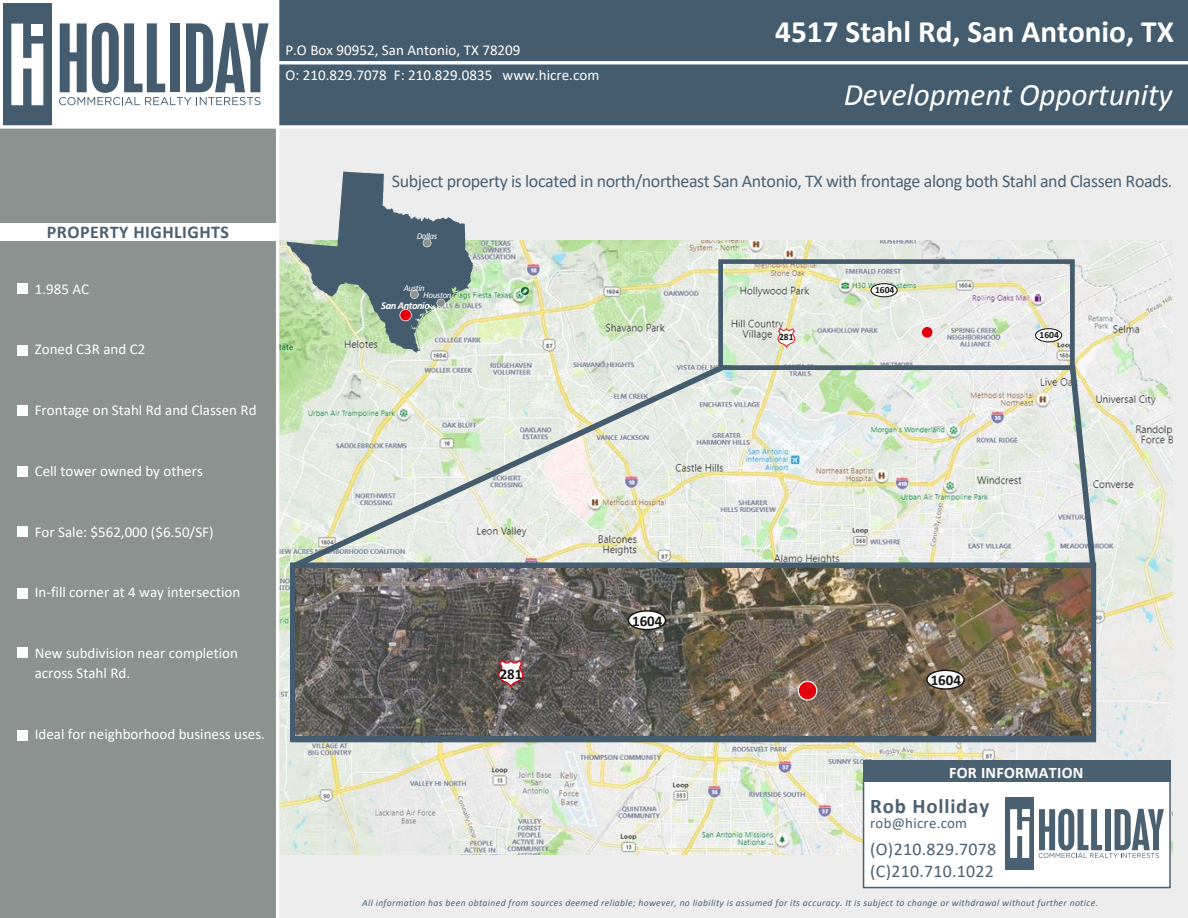
<style>
.page{position:relative;width:1188px;height:918px;background:#fff}
.page>*{position:absolute;margin:0;border:0;box-sizing:border-box;transform-origin:0 0}
.t1{font:700 31.2px "Calibri";color:#fff}
.t2{font:italic 31.2px "Calibri";color:#fff}
.t3{font:700 20.85px "Calibri";letter-spacing:.04em;color:#4b6172}
.t4{font:18px "Calibri";letter-spacing:-.025em;color:#4b6172}
.t5{font:700 18px "Calibri";letter-spacing:.025em;color:#4b6172}
.t6{font:17.85px/22.4px "Calibri";letter-spacing:.015em;color:#4b6172}
.t7{font:700 16.05px "Calibri";letter-spacing:.02em;color:#fff}
.t8{font:15px/20.2px "Calibri";color:#fff}
.t9{font:700 15px "Calibri";color:#171615}
.t10{font:14.85px "Calibri";letter-spacing:.02em;color:#4b6172}
.t11{font:italic 700 10.5px "Calibri";letter-spacing:-.04em;color:#fff}
.t12{font:italic 9.6px "Calibri";letter-spacing:.035em;color:#4b6172}
.t13{font:700 9.6px "Calibri";color:#171615}
.t14{font:italic 9px/7.1px "Calibri";letter-spacing:-.04em;color:#fff}
</style>
<div class="page">
<div style="left:276px;top:0;width:912px;height:125px;background:#445c6e"></div>
<div style="left:278px;top:127px;width:910px;height:791px;background:#ededed"></div>
<img style="left:279px;top:241px;width:894px;height:614px">
<div style="left:290px;top:571px;width:806px;height:171px;background:#445c6e"></div>
<img style="left:296px;top:571px;width:794px;height:165px">
<div style="left:0;top:127px;width:278px;height:791px;background:#8c9290"></div>
<div style="left:0;top:223px;width:278px;height:18px;background:#fff"></div>
<div style="left:3px;top:4px;width:49px;height:122px;background:#445c6e"></div>
<svg style="left:11px;top:24px;width:32px;height:81px"></svg>
<div style="left:32px;top:24px;width:11px;height:11px;background:#fff"></div>
<svg style="left:59px;top:23px;width:210px;height:82px"></svg>
<hr style="left:271px;top:61px;width:917px;height:3px;background:#fff">
<svg style="left:0;top:125px;width:1188px;height:4px;fill:#fff"></svg>
<div style="left:17px;top:283px;width:11px;height:11px;background:#fff"></div>
<hr style="left:276px;top:0;width:3px;height:918px;background:#fff">
<svg style="left:287px;top:172px;width:186px;height:181px"></svg>
<div style="left:864px;top:779px;width:306px;height:109px;background:#fff"></div>
<div style="left:863px;top:778px;width:308px;height:110px;border:1px solid #4b6172"></div>
<div style="left:1005px;top:797px;width:29px;height:73px;background:#4b6172"></div>
<svg style="left:1010px;top:809px;width:19px;height:49px"></svg>
<div style="left:1022px;top:809px;width:7px;height:7px;background:#fff"></div>
<svg style="left:1039px;top:809px;width:125px;height:49px"></svg>
<div style="left:863px;top:761px;width:308px;height:21px;background:#4b6172"></div>
<svg style="left:498px;top:660px;width:25px;height:28px"></svg>
<svg style="left:628px;top:610px;width:38px;height:20px"></svg>
<svg style="left:926px;top:670px;width:39px;height:20px"></svg>
<svg style="left:798px;top:681px;width:19px;height:20px"></svg>
<svg style="left:289px;top:360px;width:440px;height:212px"></svg>
<img style="left:718px;top:259px;width:381px;height:312px">
<div style="left:17px;top:345px;width:11px;height:11px;background:#fff"></div>
<div style="left:17px;top:405px;width:11px;height:11px;background:#fff"></div>
<div style="left:17px;top:466px;width:11px;height:11px;background:#fff"></div>
<div style="left:17px;top:526px;width:11px;height:10px;background:#fff"></div>
<div style="left:17px;top:588px;width:11px;height:10px;background:#fff"></div>
<div style="left:17px;top:647px;width:11px;height:10px;background:#fff"></div>
<div style="left:17px;top:731px;width:11px;height:10px;background:#fff"></div>
<p class="t8" style="left:285px;top:39px;width:316px;line-height:24.8px">P.O Box 90952, San Antonio, TX 78209<br>O: 210.829.7078 F: 210.829.0835 www.hicre.com</p>
<h1 class="t1" style="left:775px;top:18px;width:400px">4517 Stahl Rd, San Antonio, TX</h1>
<h1 class="t2" style="left:844px;top:82px;width:330px">Development Opportunity</h1>
<p class="t5" style="left:47px;top:225px;width:184px">PROPERTY HIGHLIGHTS</p>
<p class="t8" style="left:35px;top:280px;width:56px">1.985 AC</p>
<p class="t8" style="left:35px;top:341px;width:112px">Zoned C3R and C2</p>
<p class="t8" style="left:35px;top:401px;width:223px">Frontage on Stahl Rd and Classen Rd</p>
<p class="t8" style="left:35px;top:462px;width:170px">Cell tower owned by others</p>
<p class="t8" style="left:35px;top:523px;width:180px">For Sale: $562,000 ($6.50/SF)</p>
<p class="t8" style="left:35px;top:584px;width:207px">In-fill corner at 4 way intersection</p>
<p class="t8" style="left:35px;top:644px;width:205px">New subdivision near completion across Stahl Rd.</p>
<p class="t8" style="left:35px;top:725px;width:232px">Ideal for neighborhood business uses.</p>
<p class="t4" style="left:392px;top:174px;width:782px">Subject property is located in north/northeast San Antonio, TX with frontage along both Stahl and Classen Roads.</p>
<p class="t14" style="left:417px;top:233px;width:22px">Dallas</p>
<p class="t14" style="left:423px;top:285px;width:30px;text-indent:-19px">Austin<br>Houston</p>
<p class="t11" style="left:381px;top:301px;width:50px">San Antonio</p>
<p class="t9" style="left:500px;top:668px;width:24px">281</p>
<p class="t9" style="left:632px;top:615px;width:32px">1604</p>
<p class="t13" style="left:779px;top:333px;width:16px">281</p>
<p class="t13" style="left:875px;top:286px;width:21px">1604</p>
<p class="t13" style="left:1040px;top:331px;width:21px">1604</p>
<p class="t9" style="left:931px;top:674px;width:32px">1604</p>
<p class="t7" style="left:949px;top:766px;width:136px">FOR INFORMATION</p>
<h2 class="t3" style="left:870px;top:798px;width:121px">Rob Holliday</h2>
<p class="t10" style="left:870px;top:817px;width:99px">rob@hicre.com</p>
<p class="t6" style="left:870px;top:839px;width:128px">(O)210.829.7078 (C)210.710.1022</p>
<p class="t12" style="left:362px;top:899px;width:737px">All information has been obtained from sources deemed reliable; however, no liability is assumed for its accuracy. It is subject to change or withdrawal without further notice.</p>
</div>
